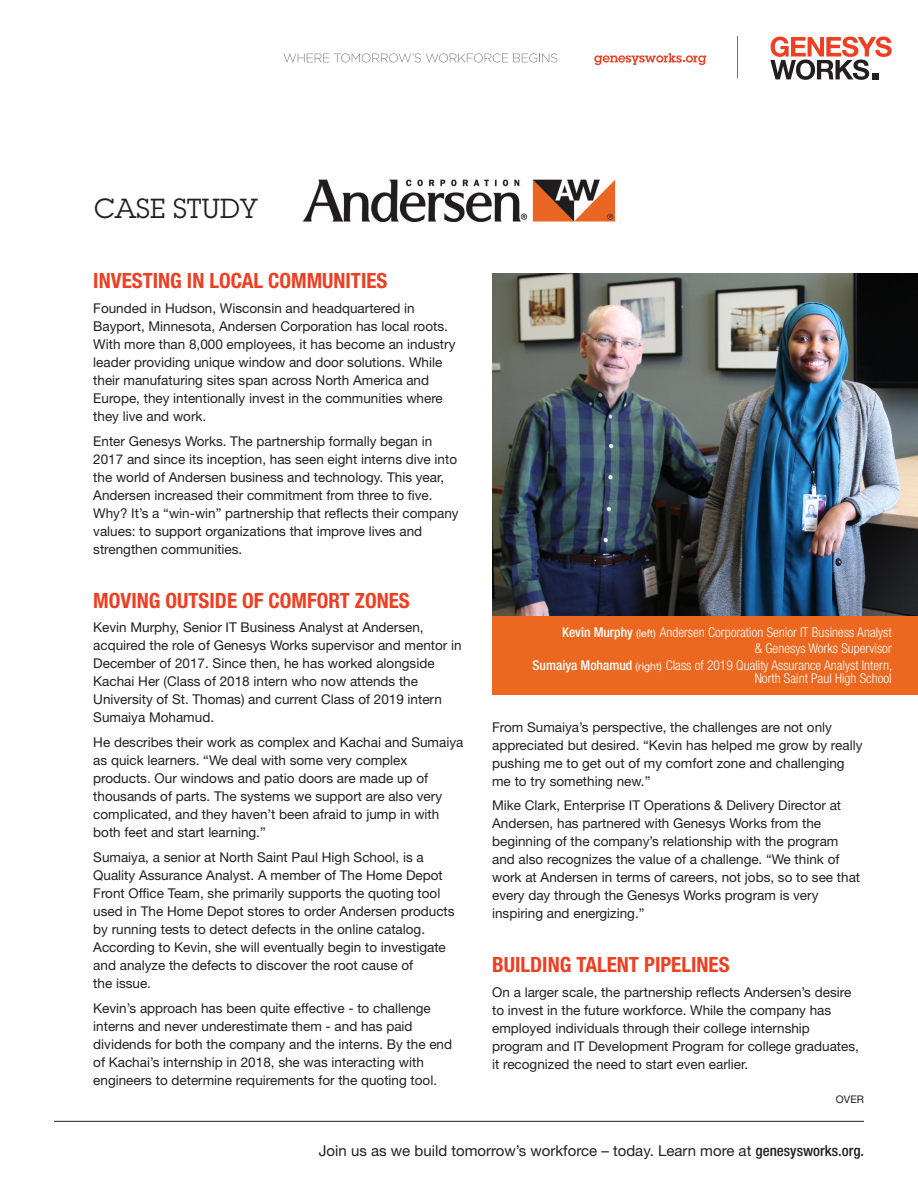
<style>
.page{position:relative;width:918px;height:1188px;background:#fff}
.page>*{position:absolute;margin:0;border:0;box-sizing:border-box;transform-origin:0 0}
.t1{font:27px "Lubalin Graph Std";color:#231f20}
.Body_Bullet{font:700 condensed 21px "Helvetica Neue LT Std";color:#ef3e22}
.NSidebar_Body_11_15{font:15px "Helvetica Neue LT Std";color:#231f20}
.Body_Bullet-2{font:13.5px/18px "Helvetica Neue LT Std";color:#231f20}
.Sidebar_Bullet{font:300 condensed 13.5px/16.5px "Helvetica Neue LT Std";color:#fff;text-align:right}
.t2{font:10.5px "Helvetica Neue LT Std";color:#231f20}
.s1{font-weight:500}
.s2{font-weight:400;font-stretch:normal;font-size:10.5px}
.s3{font-weight:500;font-stretch:condensed}
</style>
<div class="page">
<hr style="left:737px;top:37px;width:1px;height:41px;background:#ef3e22">
<svg style="left:770px;top:37px;width:122px;height:43px"></svg>
<svg style="left:284px;top:53px;width:273px;height:10px"></svg>
<svg style="left:594px;top:53px;width:112px;height:12px"></svg>
<div style="left:492px;top:615px;width:426px;height:80px;background:#ec6820"></div>
<hr style="left:54px;top:1121px;width:810px;height:1px;background:#231f20">
<img style="left:492px;top:273px;width:426px;height:342px">
<img style="left:302px;top:179px;width:314px;height:43px">
<p class="t1" style="left:94px;top:192px;width:165px">CASE STUDY</p>
<p class="Body_Bullet" style="left:93px;top:268px;width:296px">INVESTING IN LOCAL COMMUNITIES</p>
<p class="Body_Bullet-2" style="left:93px;top:299px;width:364px">Founded in Hudson, Wisconsin and headquartered in Bayport, Minnesota, Andersen Corporation has local roots.<br>With more than 8,000 employees, it has become an industry leader providing unique window and door solutions. While their manufaturing sites span across North America and Europe, they intentionally invest in the communities where they live and work.</p>
<p class="Body_Bullet-2" style="left:93px;top:432px;width:367px">Enter Genesys Works. The partnership formally began in 2017 and since its inception, has seen eight interns dive into the world of Andersen business and technology. This year, Andersen increased their commitment from three to five.<br>Why? It’s a “win-win” partnership that reflects their company values: to support organizations that improve lives and strengthen communities.</p>
<p class="Body_Bullet" style="left:93px;top:588px;width:318px">MOVING OUTSIDE OF COMFORT ZONES</p>
<p class="Body_Bullet-2" style="left:93px;top:619px;width:370px">Kevin Murphy, Senior IT Business Analyst at Andersen, acquired the role of Genesys Works supervisor and mentor in December of 2017. Since then, he has worked alongside Kachai Her (Class of 2018 intern who now attends the University of St. Thomas) and current Class of 2019 intern Sumaiya Mohamud.</p>
<p class="Body_Bullet-2" style="left:93px;top:733px;width:372px">He describes their work as complex and Kachai and Sumaiya as quick learners. “We deal with some very complex products. Our windows and patio doors are made up of thousands of parts. The systems we support are also very complicated, and they haven’t been afraid to jump in with both feet and start learning.”</p>
<p class="Body_Bullet-2" style="left:93px;top:848px;width:363px">Sumaiya, a senior at North Saint Paul High School, is a Quality Assurance Analyst. A member of The Home Depot Front Office Team, she primarily supports the quoting tool used in The Home Depot stores to order Andersen products by running tests to detect defects in the online catalog.<br>According to Kevin, she will eventually begin to investigate and analyze the defects to discover the root cause of<br>the issue.</p>
<p class="Body_Bullet-2" style="left:93px;top:999px;width:360px">Kevin’s approach has been quite effective - to challenge interns and never underestimate them - and has paid dividends for both the company and the interns. By the end of Kachai’s internship in 2018, she was interacting with engineers to determine requirements for the quoting tool.</p>
<p class="Sidebar_Bullet" style="left:533px;top:624px;width:361px"><span class="s1">Kevin Murphy</span> <span class="s2">(left)</span> Andersen Corporation Senior IT Business Analyst<br>&amp; Genesys Works Supervisor<br><span class="s1">Sumaiya Mohamud</span> <span class="s2">(right)</span> Class of 2019 Quality Assurance Analyst Intern,</p>
<p class="Sidebar_Bullet" style="left:755px;top:670px;width:139px">North Saint Paul High School</p>
<p class="Body_Bullet-2" style="left:492px;top:718px;width:372px">From Sumaiya’s perspective, the challenges are not only appreciated but desired. “Kevin has helped me grow by really pushing me to get out of my comfort zone and challenging me to try something new.”</p>
<p class="Body_Bullet-2" style="left:492px;top:796px;width:370px">Mike Clark, Enterprise IT Operations &amp; Delivery Director at Andersen, has partnered with Genesys Works from the beginning of the company’s relationship with the program and also recognizes the value of a challenge. “We think of work at Andersen in terms of careers, not jobs, so to see that every day through the Genesys Works program is very inspiring and energizing.”</p>
<p class="Body_Bullet" style="left:492px;top:952px;width:239px">BUILDING TALENT PIPELINES</p>
<p class="Body_Bullet-2" style="left:492px;top:983px;width:368px">On a larger scale, the partnership reflects Andersen’s desire to invest in the future workforce. While the company has employed individuals through their college internship program and IT Development Program for college graduates, it recognized the need to start even earlier.</p>
<p class="t2" style="left:836px;top:1093px;width:30px">OVER</p>
<p class="NSidebar_Body_11_15" style="left:319px;top:1141px;width:547px">Join us as we build tomorrow’s workforce – today. Learn more at <span class="s3">genesysworks.org.</span></p>
</div>
